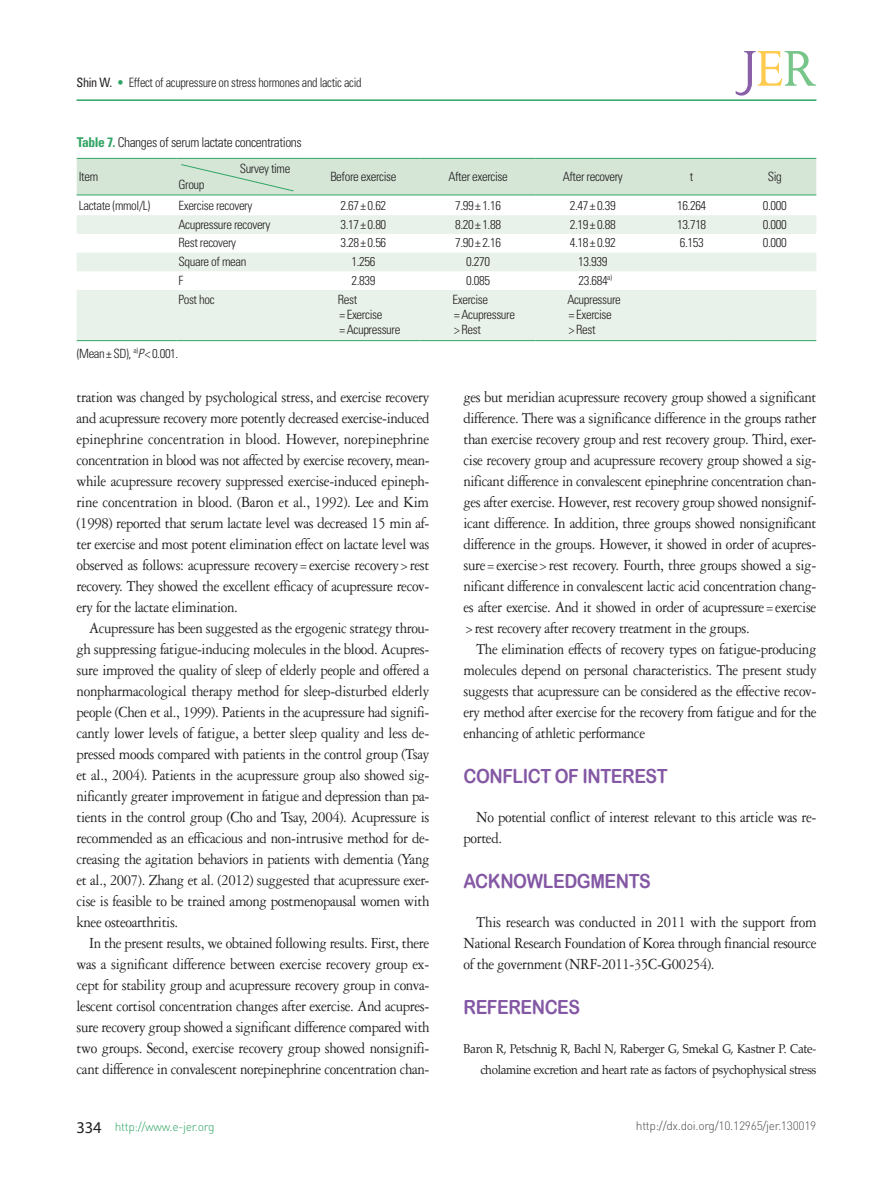
<style>
.page{position:relative;width:893px;height:1191px;background:#fff}
.page>*{position:absolute;margin:0;border:0;box-sizing:border-box;transform-origin:0 0}
.t1{font:19.5px "Arial Rounded MT Bold";letter-spacing:-.025em;color:#8458a4;scale:.9 1}
.t2{font:16.5px/21px "Garamond 3 LT Std";letter-spacing:-.025em;color:#231f20;text-align:justify;scale:.9 1}
.t3{font:300 condensed 13.5px "Univers LT Std";letter-spacing:-.03em;color:#231f20}
.t4{font:300 condensed 12.9px "Univers LT Std";letter-spacing:-.025em;color:#231f20;scale:.95 1}
.t5{font:300 condensed 12.75px/15.3px "Univers LT Std";letter-spacing:-.03em;color:#231f20}
.t6{font:12.75px/21px "Palatino Linotype";letter-spacing:-.025em;color:#231f20;text-align:right;scale:.9 1}
.t7{font:300 12px "DIN Pro";letter-spacing:-.025em;color:#4b4c4d}
.t8{font:300 12px "DIN Pro";letter-spacing:-.025em;color:#30a463}
.s1{font-weight:400}
.s2{color:#30a463}
.s3{font-weight:700;color:#30a463}
.s4{font-style:italic}
.s5{font-family:"Myriad";font-weight:400;font-size:16.5px;color:#231f20}
</style>
<div class="page">
<hr style="left:77px;top:99px;width:739px;height:2px;background:#30a463">
<svg style="left:736px;top:51px;width:80px;height:45px"></svg>
<svg style="left:77px;top:215px;width:739px;height:125px;fill:#e9f2ea"></svg>
<hr style="left:77px;top:195px;width:99px;height:1px;background:#30a463">
<hr style="left:176px;top:195px;width:130px;height:1px;background:#30a463">
<hr style="left:306px;top:195px;width:115px;height:1px;background:#30a463">
<hr style="left:421px;top:195px;width:114px;height:1px;background:#30a463">
<hr style="left:535px;top:195px;width:115px;height:1px;background:#30a463">
<hr style="left:650px;top:195px;width:83px;height:1px;background:#30a463">
<hr style="left:733px;top:195px;width:83px;height:1px;background:#30a463">
<hr style="left:77px;top:340px;width:99px;height:1px;background:#30a463">
<hr style="left:176px;top:340px;width:130px;height:1px;background:#30a463">
<hr style="left:306px;top:340px;width:115px;height:1px;background:#30a463">
<hr style="left:421px;top:340px;width:114px;height:1px;background:#30a463">
<hr style="left:535px;top:340px;width:115px;height:1px;background:#30a463">
<hr style="left:650px;top:340px;width:83px;height:1px;background:#30a463">
<hr style="left:733px;top:340px;width:83px;height:1px;background:#30a463">
<div style="left:77px;top:158px;width:739px;height:37px;background:#d5e6d7"></div>
<p class="t4" style="left:77px;top:74px;width:302px"><span class="s1">Shin W.</span> <span class="s2">•</span> Effect of acupressure on stress hormones and lactic acid</p>
<p class="t3" style="left:77px;top:134px;width:227px"><span class="s3">Table 7.</span> Changes of serum lactate concentrations</p>
<p class="t5" style="left:79px;top:169px;width:21px">Item</p>
<p class="t5" style="left:240px;top:161px;width:52px">Survey time</p>
<p class="t5" style="left:178px;top:176px;width:28px">Group</p>
<p class="t5" style="left:330px;top:169px;width:68px">Before exercise</p>
<p class="t5" style="left:448px;top:169px;width:61px">After exercise</p>
<p class="t5" style="left:563px;top:169px;width:62px">After recovery</p>
<p class="t5" style="left:690px;top:169px;width:5px">t</p>
<p class="t5" style="left:768px;top:169px;width:16px">Sig</p>
<p class="t5" style="left:79px;top:198px;width:73px">Lactate (mmol/L)</p>
<p class="t5" style="left:179px;top:198px;width:75px">Exercise recovery</p>
<p class="t5" style="left:340px;top:198px;width:47px">2.67± 0.62</p>
<p class="t5" style="left:455px;top:198px;width:47px">7.99± 1.16</p>
<p class="t5" style="left:570px;top:198px;width:47px">2.47± 0.39</p>
<p class="t5" style="left:677px;top:198px;width:31px">16.264</p>
<p class="t5" style="left:763px;top:198px;width:25px">0.000</p>
<p class="t5" style="left:179px;top:217px;width:93px">Acupressure recovery</p>
<p class="t5" style="left:340px;top:217px;width:47px">3.17± 0.80</p>
<p class="t5" style="left:455px;top:217px;width:47px">8.20± 1.88</p>
<p class="t5" style="left:570px;top:217px;width:47px">2.19± 0.88</p>
<p class="t5" style="left:677px;top:217px;width:31px">13.718</p>
<p class="t5" style="left:763px;top:217px;width:25px">0.000</p>
<p class="t5" style="left:179px;top:235px;width:59px">Rest recovery</p>
<p class="t5" style="left:340px;top:235px;width:47px">3.28± 0.56</p>
<p class="t5" style="left:455px;top:235px;width:47px">7.90± 2.16</p>
<p class="t5" style="left:570px;top:235px;width:47px">4.18± 0.92</p>
<p class="t5" style="left:680px;top:235px;width:25px">6.153</p>
<p class="t5" style="left:763px;top:235px;width:25px">0.000</p>
<p class="t5" style="left:179px;top:254px;width:69px">Square of mean</p>
<p class="t5" style="left:351px;top:254px;width:25px">1.256</p>
<p class="t5" style="left:466px;top:254px;width:25px">0.270</p>
<p class="t5" style="left:578px;top:254px;width:31px">13.939</p>
<p class="t5" style="left:179px;top:273px;width:6px">F</p>
<p class="t5" style="left:351px;top:273px;width:25px">2.839</p>
<p class="t5" style="left:466px;top:273px;width:25px">0.085</p>
<p class="t5" style="left:578px;top:273px;width:35px">23.684<sup>a)</sup></p>
<p class="t5" style="left:178px;top:291px;width:38px">Post hoc</p>
<p class="t5" style="left:338px;top:291px;width:64px">Rest<br>= Exercise<br>= Acupressure</p>
<p class="t5" style="left:453px;top:291px;width:64px">Exercise<br>= Acupressure &gt; Rest</p>
<p class="t5" style="left:567px;top:291px;width:55px">Acupressure = Exercise<br>&gt; Rest</p>
<p class="t5" style="left:77px;top:346px;width:103px">(Mean± SD), <sup>a)</sup><span class="s4">P</span>&lt; 0.001.</p>
<p class="t2" style="left:463px;top:386px;width:394px">ges but meridian acupressure recovery group showed a significant difference. There was a significance difference in the groups rather than exercise recovery group and rest recovery group. Third, exer&shy;cise recovery group and acupressure recovery group showed a sig&shy;nificant difference in convalescent epinephrine concentration chan&shy;ges after exercise. However, rest recovery group showed nonsignif&shy;icant difference. In addition, three groups showed nonsignificant difference in the groups. However, it showed in order of acupres&shy;sure=exercise&gt;rest recovery. Fourth, three groups showed a sig&shy;nificant difference in convalescent lactic acid concentration chang&shy;es after exercise. And it showed in order of acupressure=exercise &gt;rest recovery after recovery treatment in the groups.</p>
<p class="t2" style="left:463px;top:638px;width:394px;text-indent:13px">The elimination effects of recovery types on fatigue-producing molecules depend on personal characteristics. The present study suggests that acupressure can be considered as the effective recov&shy;ery method after exercise for the recovery from fatigue and for the enhancing of athletic performance</p>
<p class="t1" style="left:463px;top:764px;width:229px">CONFLICT OF INTEREST</p>
<p class="t2" style="left:463px;top:806px;width:394px;text-indent:13px">No potential conflict of interest relevant to this article was re&shy;ported.</p>
<p class="t1" style="left:463px;top:869px;width:210px">ACKNOWLEDGMENTS</p>
<p class="t2" style="left:463px;top:911px;width:394px;text-indent:13px">This research was conducted in 2011 with the support from National Research Foundation of Korea through financial resource of the government (NRF-2011-35C-G00254).</p>
<p class="t1" style="left:463px;top:995px;width:131px">REFERENCES</p>
<p class="t6" style="left:463px;top:1037px;width:394px">Baron R, Petschnig R, Bachl N, Raberger G, Smekal G, Kastner P. Cate&shy;cholamine excretion and heart rate as factors of psychophysical stress</p>
<p class="t2" style="left:77px;top:386px;width:394px">tration was changed by psychological stress, and exercise recovery and acupressure recovery more potently decreased exercise-induced epinephrine concentration in blood. However, norepinephrine concentration in blood was not affected by exercise recovery, mean&shy;while acupressure recovery suppressed exercise-induced epineph&shy;rine concentration in blood. (Baron et al., 1992). Lee and Kim (1998) reported that serum lactate level was decreased 15 min af&shy;ter exercise and most potent elimination effect on lactate level was observed as follows: acupressure recovery=exercise recovery&gt;rest recovery. They showed the excellent efficacy of acupressure recov&shy;ery for the lactate elimination.</p>
<p class="t2" style="left:77px;top:617px;width:394px;text-indent:13px">Acupressure has been suggested as the ergogenic strategy throu&shy;gh suppressing fatigue-inducing molecules in the blood. Acupres&shy;sure improved the quality of sleep of elderly people and offered a nonpharmacological therapy method for sleep-disturbed elderly people (Chen et al., 1999). Patients in the acupressure had signifi&shy;cantly lower levels of fatigue, a better sleep quality and less de&shy;pressed moods compared with patients in the control group (Tsay et al., 2004). Patients in the acupressure group also showed sig&shy;nificantly greater improvement in fatigue and depression than pa&shy;tients in the control group (Cho and Tsay, 2004). Acupressure is recommended as an efficacious and non-intrusive method for de&shy;creasing the agitation behaviors in patients with dementia (Yang et al., 2007). Zhang et al. (2012) suggested that acupressure exer&shy;cise is feasible to be trained among postmenopausal women with knee osteoarthritis.</p>
<p class="t2" style="left:77px;top:932px;width:394px;text-indent:13px">In the present results, we obtained following results. First, there was a significant difference between exercise recovery group ex&shy;cept for stability group and acupressure recovery group in conva&shy;lescent cortisol concentration changes after exercise. And acupres&shy;sure recovery group showed a significant difference compared with two groups. Second, exercise recovery group showed nonsignifi&shy;cant difference in convalescent norepinephrine concentration chan-</p>
<p class="t8" style="left:77px;top:1118px;width:140px"><span class="s5">334</span> http://www.e-jer.org</p>
<p class="t7" style="left:636px;top:1118px;width:182px">http://dx.doi.org/10.12965/jer.130019</p>
</div>
